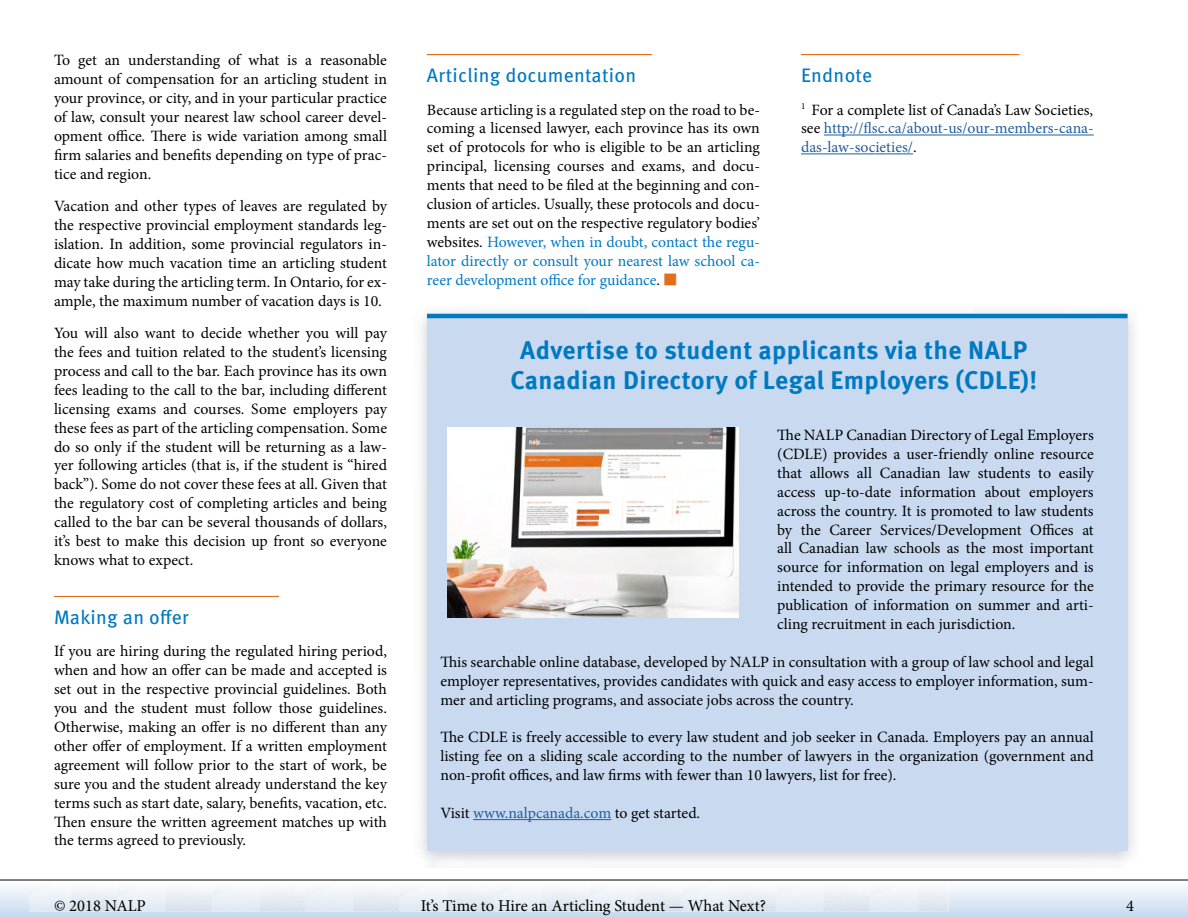
<style>
.page{position:relative;width:1188px;height:918px;background:#fff}
.page>*{position:absolute;margin:0;border:0;box-sizing:border-box;transform-origin:0 0}
.h2_copy{font:700 25.5px/30px "Meta Pro";letter-spacing:.015em;color:#0079c1;text-align:center}
.t1{font:19.5px "Meta Pro";letter-spacing:.015em;color:#0079c1}
.t2{font:16.5px "Minion Pro";letter-spacing:-.005em;color:#000}
.body{font:15.75px/18.9px "Minion Pro";color:#000;text-align:justify}
.body-2{font:15.75px/18.9px "Minion Pro";color:#215e9e;text-align:justify}
.s1{color:#0079c1}
.s2{font-family:"Meta Pro";font-weight:700;color:#e36f1e}
.s3{color:#000}
.s4{color:#215e9e}
</style>
<div class="page">
<div style="left:0;top:880px;width:1188px;height:38px;background:linear-gradient(to bottom,#fff,#c5daef)"></div>
<img style="left:29px;top:880px;width:920px;height:32px">
<div style="left:412px;top:304px;width:731px;height:566px;background:#878f9c;opacity:.45"></div>
<div style="left:427px;top:314px;width:701px;height:536px;background:#c9daf0"></div>
<hr style="left:427px;top:314px;width:701px;height:4px;background:#0079c1">
<hr style="left:473px;top:819px;width:138px;height:1px;background:#215e9e">
<hr style="left:54px;top:596px;width:225px;height:1px;background:#e36f1e">
<hr style="left:427px;top:54px;width:225px;height:1px;background:#e36f1e">
<img style="left:448px;top:427px;width:290px;height:190px">
<hr style="left:801px;top:54px;width:219px;height:1px;background:#e36f1e">
<hr style="left:824px;top:135px;width:270px;height:1px;background:#215e9e">
<hr style="left:801px;top:154px;width:112px;height:1px;background:#215e9e">
<p class="body" style="left:54px;top:51px;width:335px">To get an understanding of what is a reasonable amount of compensation for an articling student in your province, or city, and in your particular practice of law, consult your nearest law school career devel&shy;opment office. There is wide variation among small firm salaries and benefits depending on type of prac&shy;tice and region.</p>
<p class="body" style="left:54px;top:197px;width:335px">Vacation and other types of leaves are regulated by the respective provincial employment standards leg&shy;islation. In addition, some provincial regulators in&shy;dicate how much vacation time an articling student may take during the articling term. In Ontario, for ex&shy;ample, the maximum number of vacation days is 10.</p>
<p class="body" style="left:54px;top:324px;width:335px">You will also want to decide whether you will pay the fees and tuition related to the student’s licensing process and call to the bar. Each province has its own fees leading to the call to the bar, including different licensing exams and courses. Some employers pay these fees as part of the articling compensation. Some do so only if the student will be returning as a law&shy;yer following articles (that is, if the student is “hired back”). Some do not cover these fees at all. Given that the regulatory cost of completing articles and being called to the bar can be several thousands of dollars, it’s best to make this decision up front so everyone knows what to expect.</p>
<p class="t1" style="left:54px;top:602px;width:136px">Making an offer</p>
<p class="body" style="left:54px;top:642px;width:335px">If you are hiring during the regulated hiring period, when and how an offer can be made and accepted is set out in the respective provincial guidelines. Both you and the student must follow those guidelines.<br>Otherwise, making an offer is no different than any other offer of employment. If a written employment agreement will follow prior to the start of work, be sure you and the student already understand the key terms such as start date, salary, benefits, vacation, etc.<br>Then ensure the written agreement matches up with the terms agreed to previously.</p>
<p class="t1" style="left:427px;top:60px;width:211px">Articling documentation</p>
<p class="body" style="left:427px;top:100px;width:335px">Because articling is a regulated step on the road to be&shy;coming a licensed lawyer, each province has its own set of protocols for who is eligible to be an articling principal, licensing courses and exams, and docu&shy;ments that need to be filed at the beginning and con&shy;clusion of articles. Usually, these protocols and docu&shy;ments are set out on the respective regulatory bodies’ websites. <span class="s1">However, when in doubt, contact the regu&shy;lator directly or consult your nearest law school ca&shy;reer development office for guidance</span>. <span class="s2">■</span></p>
<p class="t1" style="left:801px;top:60px;width:73px">Endnote</p>
<p class="body-2" style="left:801px;top:100px;width:294px"><sup>1</sup> <span class="s3">For a complete list of Canada’s Law Societies, see</span> http://flsc.ca/about-us/our-members-cana&shy;das-law-societies/<span class="s3">.</span></p>
<p class="h2_copy" style="left:510px;top:333px;width:528px">Advertise to student applicants via the NALP<br>Canadian Directory of Legal Employers (CDLE)!</p>
<p class="body" style="left:777px;top:426px;width:318px">The NALP Canadian Directory of Legal Employers (CDLE) provides a user-friendly online resource that allows all Canadian law students to easily access up-to-date information about employers across the country. It is promoted to law students by the Career Services/Development Offices at all Canadian law schools as the most important source for information on legal employers and is intended to provide the primary resource for the publication of information on summer and arti&shy;cling recruitment in each jurisdiction.</p>
<p class="body" style="left:440px;top:652px;width:655px">This searchable online database, developed by NALP in consultation with a group of law school and legal employer representatives, provides candidates with quick and easy access to employer information, sum&shy;mer and articling programs, and associate jobs across the country.</p>
<p class="body" style="left:440px;top:728px;width:655px">The CDLE is freely accessible to every law student and job seeker in Canada. Employers pay an annual listing fee on a sliding scale according to the number of lawyers in the organization (government and non-profit offices, and law firms with fewer than 10 lawyers, list for free).</p>
<p class="body" style="left:440px;top:804px;width:261px">Visit <span class="s4">www.nalpcanada.com</span> to get started.</p>
<p class="t2" style="left:54px;top:895px;width:93px">© 2018 NALP</p>
<p class="t2" style="left:421px;top:895px;width:347px">It’s Time to Hire an Articling Student — What Next?</p>
<p class="t2" style="left:1126px;top:895px;width:9px">4</p>
</div>
